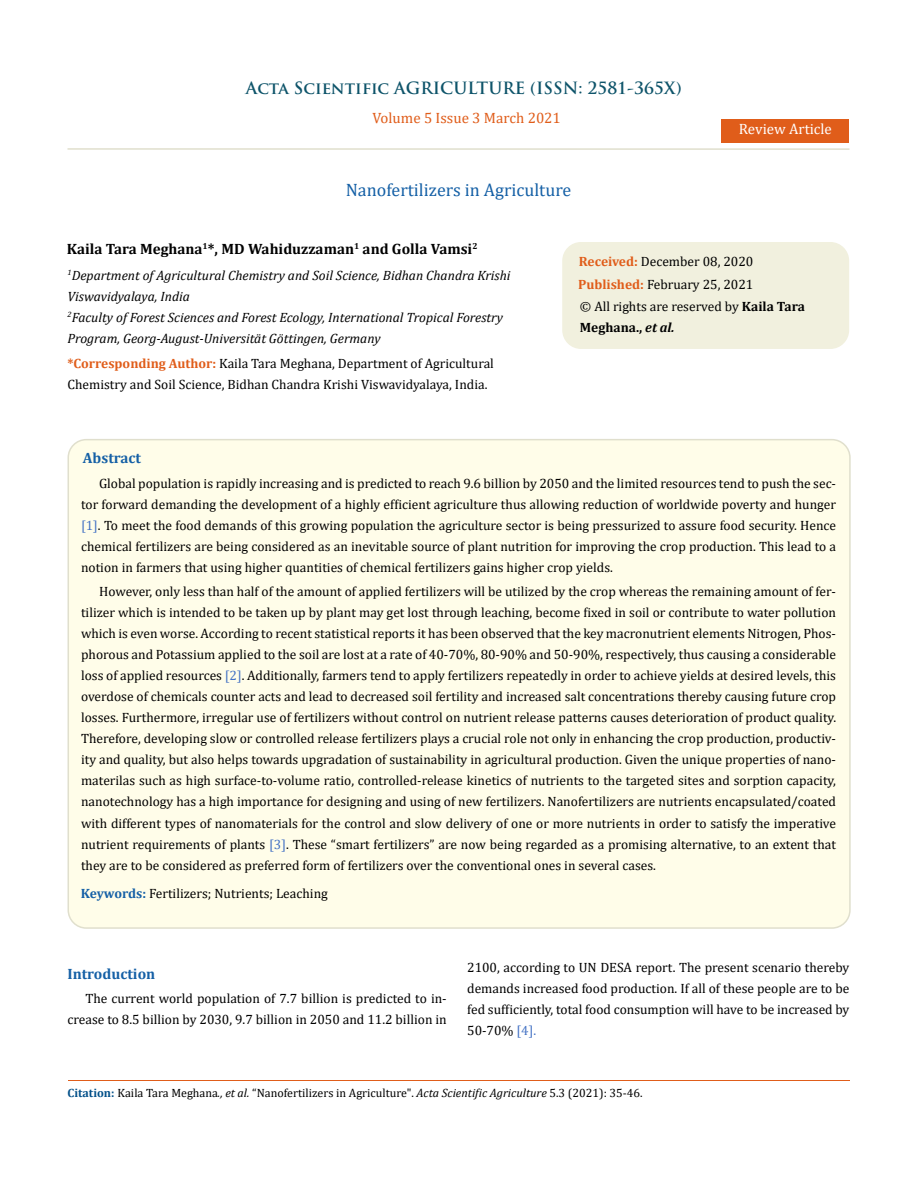
<style>
.page{position:relative;width:917px;height:1188px;background:#fff}
.page>*{position:absolute;margin:0;border:0;box-sizing:border-box;transform-origin:0 0}
.t1{font:18px "Cambria";color:#1560a6}
.t2{font:700 16.5px "Trajan Pro";color:#0e546a}
.t3{font:700 15px "Cambria";color:#000}
.t4{font:15px "Cambria";color:#e05d1a}
.t5{font:700 15px "Cambria";color:#1560a6}
.t6{font:15px "Cambria";color:#fff}
.t7{font:13.5px/21px "Cambria";color:#000}
.t8{font:italic 13.5px/21px "Cambria";color:#000}
.t9{font:12px "Cambria";color:#000}
.s1{font-weight:700;color:#e05d1a}
.s2{font-weight:700}
.s3{font-weight:700;font-style:italic}
.s4{color:#4472c4}
.s5{font-weight:700;color:#1560a6}
.s6{font-weight:700;color:#035089}
.s7{font-style:italic}
</style>
<div class="page">
<div style="left:721px;top:119px;width:128px;height:23px;background:#e05d1a"></div>
<div style="left:563px;top:243px;width:285px;height:105px;background:#f1f0de;border-radius:18px"></div>
<div style="left:562px;top:242px;width:287px;height:107px;border:2px solid #f1f0de;border-radius:18px"></div>
<div style="left:68px;top:440px;width:781px;height:488px;background:#fffde9;border-radius:18px"></div>
<hr style="left:68px;top:1081px;width:781px;height:1px;background:#e05d1a">
<hr style="left:67px;top:148px;width:782px;height:2px;background:#e0dfcd">
<p class="t2" style="left:246px;top:77px;width:437px">Acta Scientific AGRICULTURE (ISSN: 2581-365X)</p>
<p class="t4" style="left:372px;top:109px;width:190px">Volume 5 Issue 3 March 2021</p>
<h1 class="t1" style="left:345px;top:180px;width:227px">Nanofertilizers in Agriculture</h1>
<p class="t6" style="left:739px;top:120px;width:94px">Review Article</p>
<p class="t3" style="left:67px;top:239px;width:412px">Kaila Tara Meghana<sup>1</sup>*, MD Wahiduzzaman<sup>1</sup> and Golla Vamsi<sup>2</sup></p>
<p class="t8" style="left:67px;top:264px;width:444px"><sup>1</sup>Department of Agricultural Chemistry and Soil Science, Bidhan Chandra Krishi Viswavidyalaya, India<br><sup>2</sup>Faculty of Forest Sciences and Forest Ecology, International Tropical Forestry Program, Georg-August-Universität Göttingen, Germany</p>
<p class="t7" style="left:67px;top:352px;width:428px"><span class="s1">*Corresponding Author:</span> Kaila Tara Meghana, Department of Agricultural<br>Chemistry and Soil Science, Bidhan Chandra Krishi Viswavidyalaya, India.</p>
<p class="t7" style="left:578px;top:250px;width:177px;line-height:23px"><span class="s1">Received:</span> December 08, 2020<br><span class="s1">Published:</span> February 25, 2021</p>
<p class="t7" style="left:580px;top:295px;width:227px">© All rights are reserved by <span class="s2">Kaila Tara<br>Meghana.,</span> <span class="s3">et al.</span></p>
<p class="t5" style="left:83px;top:447px;width:60px">Abstract</p>
<p class="t7" style="left:81px;top:473px;width:756px;text-align:justify;text-indent:18px">Global population is rapidly increasing and is predicted to reach 9.6 billion by 2050 and the limited resources tend to push the sec&shy;tor forward demanding the development of a highly efficient agriculture thus allowing reduction of worldwide poverty and hunger <span class="s4">[1]</span>. To meet the food demands of this growing population the agriculture sector is being pressurized to assure food security. Hence chemical fertilizers are being considered as an inevitable source of plant nutrition for improving the crop production. This lead to a notion in farmers that using higher quantities of chemical fertilizers gains higher crop yields.</p>
<p class="t7" style="left:81px;top:581px;width:756px;text-align:justify;text-indent:18px">However, only less than half of the amount of applied fertilizers will be utilized by the crop whereas the remaining amount of fer&shy;tilizer which is intended to be taken up by plant may get lost through leaching, become fixed in soil or contribute to water pollution which is even worse. According to recent statistical reports it has been observed that the key macronutrient elements Nitrogen, Phos&shy;phorous and Potassium applied to the soil are lost at a rate of 40-70%, 80-90% and 50-90%, respectively, thus causing a considerable loss of applied resources <span class="s4">[2]</span>. Additionally, farmers tend to apply fertilizers repeatedly in order to achieve yields at desired levels, this overdose of chemicals counter acts and lead to decreased soil fertility and increased salt concentrations thereby causing future crop losses. Furthermore, irregular use of fertilizers without control on nutrient release patterns causes deterioration of product quality.<br>Therefore, developing slow or controlled release fertilizers plays a crucial role not only in enhancing the crop production, productiv&shy;ity and quality, but also helps towards upgradation of sustainability in agricultural production. Given the unique properties of nano&shy;materilas such as high surface-to-volume ratio, controlled-release kinetics of nutrients to the targeted sites and sorption capacity, nanotechnology has a high importance for designing and using of new fertilizers. Nanofertilizers are nutrients encapsulated/coated with different types of nanomaterials for the control and slow delivery of one or more nutrients in order to satisfy the imperative nutrient requirements of plants <span class="s4">[3]</span>. These “smart fertilizers” are now being regarded as a promising alternative, to an extent that they are to be considered as preferred form of fertilizers over the conventional ones in several cases.</p>
<p class="t7" style="left:81px;top:883px;width:248px"><span class="s5">Keywords:</span> Fertilizers; Nutrients; Leaching</p>
<p class="t5" style="left:67px;top:964px;width:89px">Introduction</p>
<p class="t7" style="left:67px;top:988px;width:381px;text-align:right">The current world population of 7.7 billion is predicted to in&shy;crease to 8.5 billion by 2030, 9.7 billion in 2050 and 11.2 billion in</p>
<p class="t7" style="left:467px;top:957px;width:384px;text-align:justify">2100, according to UN DESA report. The present scenario thereby demands increased food production. If all of these people are to be fed sufficiently, total food consumption will have to be increased by 50-70% <span class="s4">[4].</span></p>
<p class="t9" style="left:68px;top:1086px;width:576px"><span class="s6">Citation:</span> Kaila Tara Meghana<span class="s7">., et al.</span> “Nanofertilizers in Agriculture". <span class="s7">Acta Scientific Agriculture</span> 5.3 (2021): 35-46.</p>
</div>
